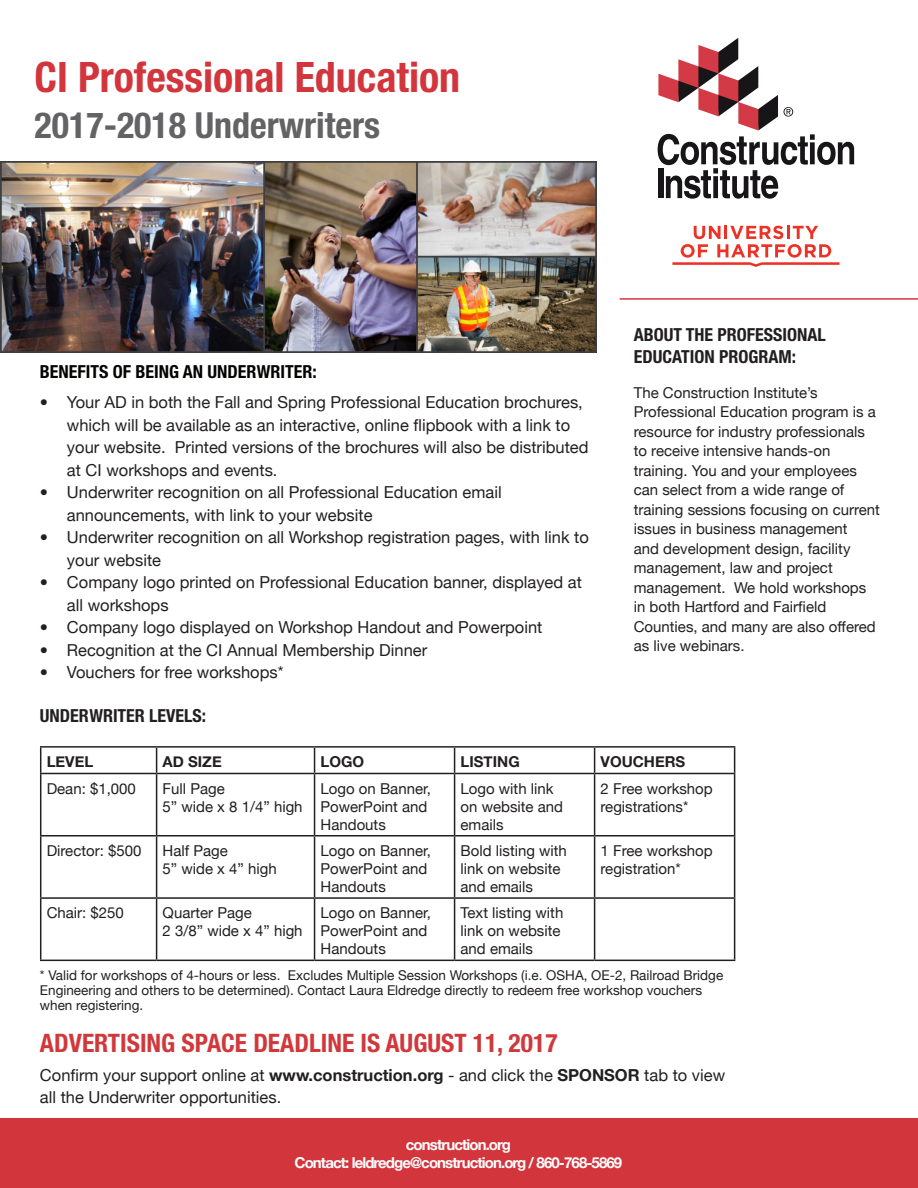
<style>
.page{position:relative;width:918px;height:1188px;background:#fff}
.page>*{position:absolute;margin:0;border:0;box-sizing:border-box;transform-origin:0 0}
.t1{font:700 condensed 42px "Helvetica Neue";color:#d3353c}
.t2{font:700 condensed 36px "Helvetica Neue";color:#636366}
.t3{font:700 condensed 25.5px "Helvetica Neue";color:#d1383b}
.t4{font:700 condensed 18px/21.6px "Helvetica Neue";color:#231f20}
.t5{font:700 condensed 18px "Helvetica Neue";color:#040503}
.t6{font:16.5px/22.5px "Helvetica Neue";color:#231f20}
.t7{font:15px/18px "Helvetica Neue";color:#231f20}
.t8{font:700 15px "Helvetica Neue";letter-spacing:-.06em;color:#fff}
.t9{font:700 15px "Helvetica Neue";color:#231f20}
.t10{font:13.5px/15px "Helvetica Neue";color:#231f20}
.s1{font-weight:700}
</style>
<div class="page">
<div style="left:0;top:1119px;width:918px;height:69px;background:#d3353c"></div>
<img style="left:0;top:162px;width:596px;height:190px">
<svg style="left:657px;top:38px;width:198px;height:229px"></svg>
<hr style="left:40px;top:746px;width:117px;height:2px;background:#231f20">
<svg style="left:40px;top:748px;width:1px;height:25px"></svg>
<hr style="left:157px;top:746px;width:158px;height:2px;background:#231f20">
<svg style="left:156px;top:748px;width:1px;height:25px"></svg>
<hr style="left:315px;top:746px;width:140px;height:2px;background:#231f20">
<svg style="left:314px;top:748px;width:1px;height:25px"></svg>
<hr style="left:455px;top:746px;width:140px;height:2px;background:#231f20">
<svg style="left:454px;top:748px;width:1px;height:25px"></svg>
<hr style="left:595px;top:746px;width:140px;height:2px;background:#231f20">
<svg style="left:594px;top:748px;width:1px;height:25px"></svg>
<svg style="left:734px;top:748px;width:1px;height:25px"></svg>
<hr style="left:40px;top:773px;width:117px;height:1px;background:#231f20">
<hr style="left:40px;top:774px;width:1px;height:61px;background:#231f20">
<hr style="left:157px;top:773px;width:158px;height:1px;background:#231f20">
<hr style="left:156px;top:774px;width:1px;height:61px;background:#231f20">
<hr style="left:315px;top:773px;width:140px;height:1px;background:#231f20">
<hr style="left:314px;top:774px;width:1px;height:61px;background:#231f20">
<hr style="left:455px;top:773px;width:140px;height:1px;background:#231f20">
<hr style="left:454px;top:774px;width:1px;height:61px;background:#231f20">
<hr style="left:595px;top:773px;width:140px;height:1px;background:#231f20">
<hr style="left:594px;top:774px;width:1px;height:61px;background:#231f20">
<hr style="left:734px;top:774px;width:1px;height:61px;background:#231f20">
<hr style="left:40px;top:835px;width:117px;height:2px;background:#231f20">
<hr style="left:40px;top:837px;width:1px;height:60px;background:#231f20">
<hr style="left:157px;top:835px;width:158px;height:2px;background:#231f20">
<hr style="left:156px;top:837px;width:1px;height:60px;background:#231f20">
<hr style="left:315px;top:835px;width:140px;height:2px;background:#231f20">
<hr style="left:314px;top:837px;width:1px;height:60px;background:#231f20">
<hr style="left:455px;top:835px;width:140px;height:2px;background:#231f20">
<hr style="left:454px;top:837px;width:1px;height:60px;background:#231f20">
<hr style="left:595px;top:835px;width:140px;height:2px;background:#231f20">
<hr style="left:594px;top:837px;width:1px;height:60px;background:#231f20">
<hr style="left:734px;top:837px;width:1px;height:60px;background:#231f20">
<hr style="left:40px;top:897px;width:117px;height:2px;background:#231f20">
<hr style="left:40px;top:899px;width:1px;height:61px;background:#231f20">
<hr style="left:157px;top:897px;width:158px;height:2px;background:#231f20">
<hr style="left:156px;top:899px;width:1px;height:61px;background:#231f20">
<hr style="left:315px;top:897px;width:140px;height:2px;background:#231f20">
<hr style="left:314px;top:899px;width:1px;height:61px;background:#231f20">
<hr style="left:455px;top:897px;width:140px;height:2px;background:#231f20">
<hr style="left:454px;top:899px;width:1px;height:61px;background:#231f20">
<hr style="left:595px;top:897px;width:140px;height:2px;background:#231f20">
<hr style="left:594px;top:899px;width:1px;height:61px;background:#231f20">
<hr style="left:734px;top:899px;width:1px;height:61px;background:#231f20">
<hr style="left:40px;top:960px;width:117px;height:1px;background:#231f20">
<hr style="left:157px;top:960px;width:158px;height:1px;background:#231f20">
<hr style="left:315px;top:960px;width:140px;height:1px;background:#231f20">
<hr style="left:455px;top:960px;width:140px;height:1px;background:#231f20">
<hr style="left:595px;top:960px;width:140px;height:1px;background:#231f20">
<hr style="left:620px;top:298px;width:298px;height:2px;background:#d3353c">
<p class="t1" style="left:35px;top:42px;width:427px">CI Professional Education</p>
<p class="t2" style="left:35px;top:95px;width:347px">2017-2018 Underwriters</p>
<p class="t4" style="left:634px;top:323px;width:193px">ABOUT THE PROFESSIONAL<br>EDUCATION PROGRAM:</p>
<p class="t5" style="left:40px;top:357px;width:278px">BENEFITS OF BEING AN UNDERWRITER:</p>
<p class="t6" style="left:67px;top:391px;width:523px;text-indent:-27px">• Your AD in both the Fall and Spring Professional Education brochures, which will be available as an interactive, online flipbook with a link to your website. Printed versions of the brochures will also be distributed at CI workshops and events.</p>
<p class="t6" style="left:67px;top:481px;width:436px;text-indent:-27px">• Underwriter recognition on all Professional Education email announcements, with link to your website</p>
<p class="t6" style="left:67px;top:526px;width:523px;text-indent:-27px">• Underwriter recognition on all Workshop registration pages, with link to your website</p>
<p class="t6" style="left:67px;top:571px;width:516px;text-indent:-27px">• Company logo printed on Professional Education banner, displayed at all workshops</p>
<p class="t6" style="left:40px;top:616px;width:504px">• Company logo displayed on Workshop Handout and Powerpoint</p>
<p class="t6" style="left:40px;top:638px;width:389px">• Recognition at the CI Annual Membership Dinner</p>
<p class="t6" style="left:40px;top:661px;width:245px">• Vouchers for free workshops*</p>
<p class="t4" style="left:40px;top:704px;width:168px">UNDERWRITER LEVELS:</p>
<p class="t9" style="left:47px;top:753px;width:48px">LEVEL</p>
<p class="t9" style="left:163px;top:753px;width:61px">AD SIZE</p>
<p class="t9" style="left:321px;top:753px;width:45px">LOGO</p>
<p class="t9" style="left:461px;top:753px;width:61px">LISTING</p>
<p class="t9" style="left:601px;top:753px;width:86px">VOUCHERS</p>
<p class="t7" style="left:47px;top:779px;width:91px">Dean: $1,000</p>
<p class="t7" style="left:163px;top:779px;width:142px">Full Page<br>5” wide x 8 1/4” high</p>
<p class="t7" style="left:321px;top:779px;width:112px">Logo on Banner,<br>PowerPoint and<br>Handouts</p>
<p class="t7" style="left:461px;top:779px;width:104px">Logo with link on website and emails</p>
<p class="t7" style="left:601px;top:779px;width:114px">2 Free workshop registrations*</p>
<p class="t7" style="left:47px;top:842px;width:96px">Director: $500</p>
<p class="t7" style="left:163px;top:842px;width:116px">Half Page<br>5” wide x 4” high</p>
<p class="t7" style="left:321px;top:842px;width:112px">Logo on Banner,<br>PowerPoint and<br>Handouts</p>
<p class="t7" style="left:461px;top:842px;width:108px">Bold listing with link on website and emails</p>
<p class="t7" style="left:601px;top:842px;width:114px">1 Free workshop registration*</p>
<p class="t7" style="left:47px;top:904px;width:79px">Chair: $250</p>
<p class="t7" style="left:163px;top:904px;width:91px">Quarter Page</p>
<p class="t7" style="left:163px;top:922px;width:142px">2 3/8” wide x 4” high</p>
<p class="t7" style="left:634px;top:382px;width:248px;line-height:19.5px">The Construction Institute’s<br>Professional Education program is a resource for industry professionals to receive intensive hands-on training. You and your employees can select from a wide range of training sessions focusing on current issues in business management<br>and development design, facility management, law and project management. We hold workshops in both Hartford and Fairfield<br>Counties, and many are also offered as live webinars.</p>
<p class="t7" style="left:321px;top:904px;width:112px">Logo on Banner,<br>PowerPoint and<br>Handouts</p>
<p class="t7" style="left:461px;top:904px;width:104px">Text listing with link on website and emails</p>
<p class="t10" style="left:40px;top:968px;width:685px">* Valid for workshops of 4-hours or less. Excludes Multiple Session Workshops (i.e. OSHA, OE-2, Railroad Bridge<br>Engineering and others to be determined). Contact Laura Eldredge directly to redeem free workshop vouchers when registering.</p>
<p class="t3" style="left:40px;top:1022px;width:519px">ADVERTISING SPACE DEADLINE IS AUGUST 11, 2017</p>
<p class="t6" style="left:40px;top:1063px;width:687px">Confirm your support online at <span class="s1">www.construction.org</span> - and click the <span class="s1">SPONSOR</span> tab to view all the Underwriter opportunities.</p>
<p class="t8" style="left:406px;top:1136px;width:106px">construction.org</p>
<p class="t8" style="left:295px;top:1154px;width:329px">Contact: leldredge@construction.org / 860-768-5869</p>
</div>
